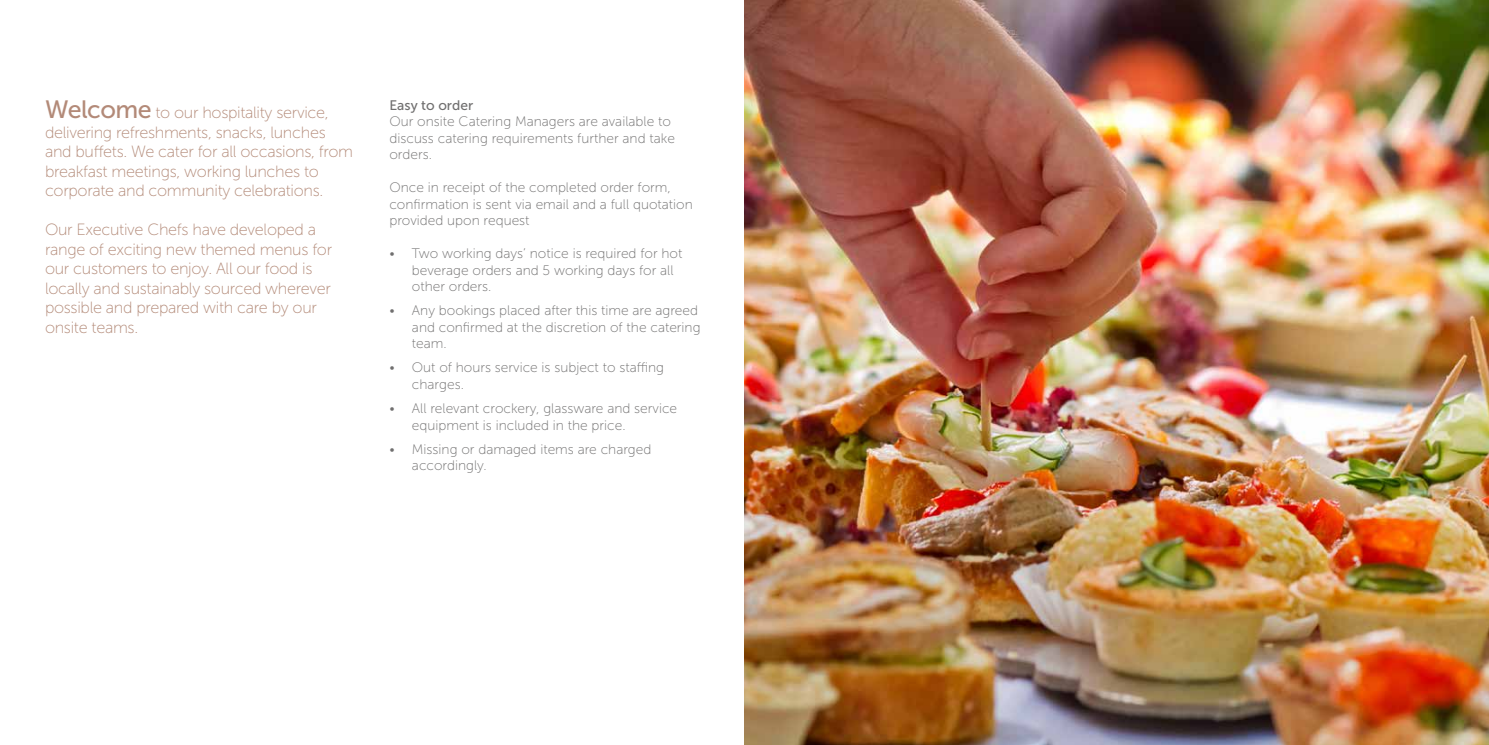
<style>
.page{position:relative;width:1489px;height:745px;background:#fff}
.page>*{position:absolute;margin:0;border:0;box-sizing:border-box;transform-origin:0 0}
.t1{font:16.25px/19.5px "Museo Sans 100";letter-spacing:-.02em;color:#b38a78}
.t2{font:13.75px/16.5px "Museo Sans 100";color:#706f6f}
.t3{font:13.75px "Museo Sans 500";color:#706f6f}
.s1{font-family:"Museo Sans 500";font-size:25px}
</style>
<div class="page">
<img style="left:744px;top:0;width:744px;height:744px">
<p class="t1" style="left:45px;top:103px;width:309px"><span class="s1">Welcome</span> to our hospitality service, delivering refreshments, snacks, lunches and buffets. We cater for all occasions, from breakfast meetings, working lunches to corporate and community celebrations.</p>
<p class="t1" style="left:45px;top:220px;width:289px">Our Executive Chefs have developed a range of exciting new themed menus for our customers to enjoy. All our food is locally and sustainably sourced wherever possible and prepared with care by our onsite teams.</p>
<p class="t3" style="left:389px;top:97px;width:85px">Easy to order</p>
<p class="t2" style="left:389px;top:113px;width:287px">Our onsite Catering Managers are available to discuss catering requirements further and take orders.</p>
<p class="t2" style="left:389px;top:179px;width:305px">Once in receipt of the completed order form, confirmation is sent via email and a full quotation provided upon request</p>
<p class="t2" style="left:412px;top:245px;width:272px;text-indent:-22px">• Two working days’ notice is required for hot beverage orders and 5 working days for all other orders.</p>
<p class="t2" style="left:412px;top:302px;width:290px;text-indent:-22px">• Any bookings placed after this time are agreed and confirmed at the discretion of the catering team.</p>
<p class="t2" style="left:412px;top:359px;width:253px;text-indent:-22px">• Out of hours service is subject to staffing charges.</p>
<p class="t2" style="left:412px;top:400px;width:267px;text-indent:-22px">• All relevant crockery, glassware and service equipment is included in the price.</p>
<p class="t2" style="left:412px;top:440px;width:241px;text-indent:-22px">• Missing or damaged items are charged accordingly.</p>
</div>
